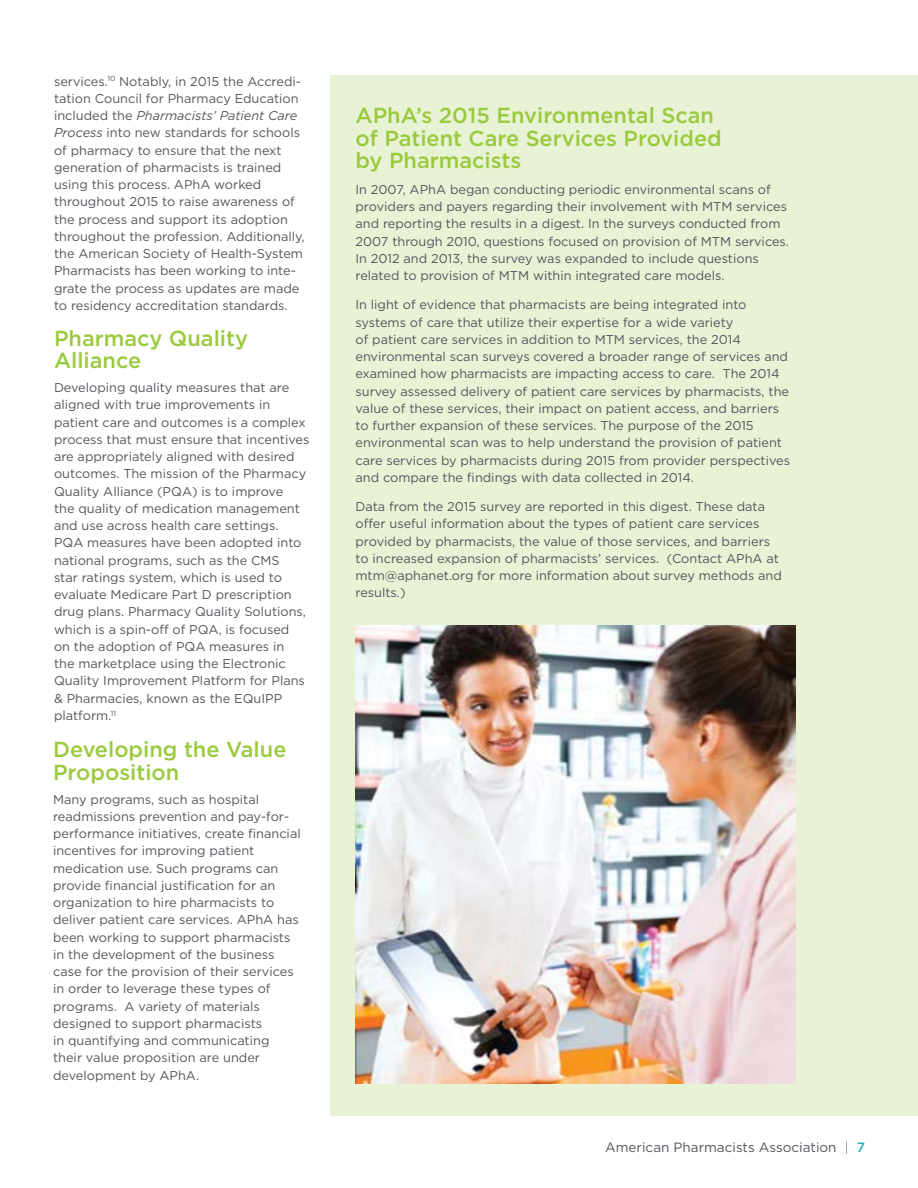
<style>
.page{position:relative;width:918px;height:1188px;background:#fff}
.page>*{position:absolute;margin:0;border:0;box-sizing:border-box;transform-origin:0 0}
.t1{font:500 21.75px/22.5px "Gotham";color:#9aca3d}
.t2{font:13.5px "Gotham";color:#53555c}
.t3{font:12.75px/17.2px "Gotham";color:#53555c}
.s1{font-style:italic}
.s2{font-weight:300}
.s3{font-weight:500;color:#22aebf}
</style>
<div class="page">
<div style="left:330px;top:75px;width:588px;height:1041px;background:#e8f2d5"></div>
<img style="left:356px;top:625px;width:439px;height:458px">
<p class="t3" style="left:54px;top:72px;width:252px">services.<sup>10</sup> Notably, in 2015 the Accredi&shy;tation Council for Pharmacy Education included the <span class="s1">Pharmacists’ Patient Care Process</span> into new standards for schools of pharmacy to ensure that the next generation of pharmacists is trained using this process. APhA worked throughout 2015 to raise awareness of the process and support its adoption throughout the profession. Additionally, the American Society of Health-System Pharmacists has been working to inte&shy;grate the process as updates are made to residency accreditation standards.</p>
<h1 class="t1" style="left:54px;top:326px;width:196px">Pharmacy Quality<br>Alliance</h1>
<p class="t3" style="left:54px;top:379px;width:257px">Developing quality measures that are aligned with true improvements in patient care and outcomes is a complex process that must ensure that incentives are appropriately aligned with desired outcomes. The mission of the Pharmacy Quality Alliance (PQA) is to improve<br>the quality of medication management and use across health care settings.<br>PQA measures have been adopted into national programs, such as the CMS<br>star ratings system, which is used to evaluate Medicare Part D prescription drug plans. Pharmacy Quality Solutions, which is a spin-off of PQA, is focused<br>on the adoption of PQA measures in<br>the marketplace using the Electronic Quality Improvement Platform for Plans &amp; Pharmacies, known as the EQuIPP platform.<sup>11</sup></p>
<h1 class="t1" style="left:53px;top:738px;width:235px">Developing the Value<br>Proposition</h1>
<p class="t3" style="left:53px;top:790px;width:249px">Many programs, such as hospital readmissions prevention and pay-for&shy;performance initiatives, create financial incentives for improving patient medication use. Such programs can provide financial justification for an organization to hire pharmacists to deliver patient care services. APhA has been working to support pharmacists in the development of the business case for the provision of their services in order to leverage these types of programs. A variety of materials designed to support pharmacists<br>in quantifying and communicating their value proposition are under development by APhA.</p>
<h1 class="t1" style="left:356px;top:104px;width:368px">APhA’s 2015 Environmental Scan of Patient Care Services Provided by Pharmacists</h1>
<p class="t3" style="left:356px;top:180px;width:435px">In 2007, APhA began conducting periodic environmental scans of providers and payers regarding their involvement with MTM services and reporting the results in a digest. In the surveys conducted from 2007 through 2010, questions focused on provision of MTM services.<br>In 2012 and 2013, the survey was expanded to include questions related to provision of MTM within integrated care models.</p>
<p class="t3" style="left:356px;top:296px;width:436px">In light of evidence that pharmacists are being integrated into systems of care that utilize their expertise for a wide variety<br>of patient care services in addition to MTM services, the 2014 environmental scan surveys covered a broader range of services and examined how pharmacists are impacting access to care. The 2014 survey assessed delivery of patient care services by pharmacists, the value of these services, their impact on patient access, and barriers to further expansion of these services. The purpose of the 2015 environmental scan was to help understand the provision of patient care services by pharmacists during 2015 from provider perspectives and compare the findings with data collected in 2014.</p>
<p class="t3" style="left:356px;top:498px;width:428px">Data from the 2015 survey are reported in this digest. These data offer useful information about the types of patient care services provided by pharmacists, the value of those services, and barriers to increased expansion of pharmacists’ services. (Contact APhA at mtm@aphanet.org for more information about survey methods and results.)</p>
<p class="t2" style="left:605px;top:1140px;width:261px">American Pharmacists Association <span class="s2">|</span> <span class="s3">7</span></p>
</div>
